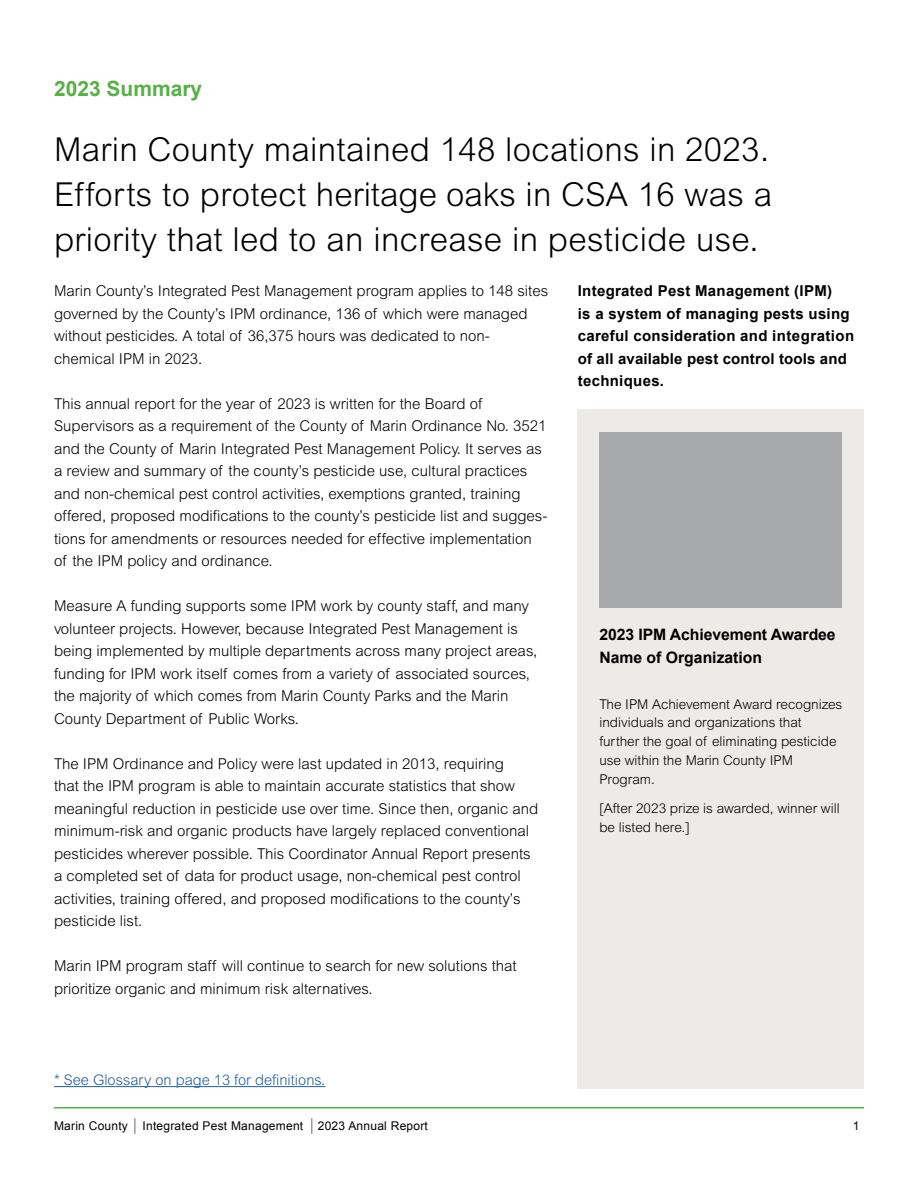
<style>
.page{position:relative;width:918px;height:1188px;background:#fff}
.page>*{position:absolute;margin:0;border:0;box-sizing:border-box;transform-origin:0 0}
.t1{font:300 33px/45px "Arial MT Std";letter-spacing:.01em;color:#000;text-align:justify}
.Chapter_Title_toc_read{font:700 21px "Arial";color:#56b146}
.Title_Subhead_toc_read{font:700 15.75px "Arial";letter-spacing:-.005em;color:#000}
.Body{font:700 15.75px "Arial";color:#000}
.Body-2{font:300 15px/22.5px "Arial MT Std";color:#000}
.Body-3{font:700 15px/22.5px "Arial";letter-spacing:.02em;color:#000}
.Body-4{font:300 14.7px "Arial MT Std";color:#215e9e}
.Sidebar{font:300 13.5px/18.8px "Arial MT Std";color:#000}
.t2{font:12px "Arial";letter-spacing:.02em;color:#000}
</style>
<div class="page">
<hr style="left:54px;top:1107px;width:810px;height:1px;background:#56b146">
<svg style="left:135px;top:1118px;width:1px;height:16px"></svg>
<svg style="left:312px;top:1118px;width:1px;height:16px"></svg>
<div style="left:578px;top:409px;width:286px;height:680px;background:#e8e7e4"></div>
<hr style="left:54px;top:1086px;width:271px;height:1px;background:#215e9e">
<div style="left:599px;top:432px;width:243px;height:176px;background:#a7a9ac"></div>
<p class="Chapter_Title_toc_read" style="left:54px;top:75px;width:150px">2023 Summary</p>
<p class="t1" style="left:54px;top:126px;width:720px">Marin County maintained 148 locations in 2023.<br>Efforts to protect heritage oaks in CSA 16 was a priority that led to an increase in pesticide use.</p>
<p class="Body-3" style="left:578px;top:280px;width:278px">Integrated Pest Management (IPM)<br>is a system of managing pests using careful consideration and integration of all available pest control tools and techniques.</p>
<p class="Body-2" style="left:54px;top:279px;width:496px">Marin County’s Integrated Pest Management program applies to 148 sites governed by the County’s IPM ordinance, 136 of which were managed without pesticides. A total of 36,375 hours was dedicated to non&shy;chemical IPM in 2023.</p>
<p class="Body-2" style="left:54px;top:392px;width:495px">This annual report for the year of 2023 is written for the Board of Supervisors as a requirement of the County of Marin Ordinance No. 3521 and the County of Marin Integrated Pest Management Policy. It serves as a review and summary of the county’s pesticide use, cultural practices and non-chemical pest control activities, exemptions granted, training offered, proposed modifications to the county’s pesticide list and sugges&shy;tions for amendments or resources needed for effective implementation of the IPM policy and ordinance.</p>
<p class="Body-2" style="left:54px;top:594px;width:485px">Measure A funding supports some IPM work by county staff, and many volunteer projects. However, because Integrated Pest Management is being implemented by multiple departments across many project areas, funding for IPM work itself comes from a variety of associated sources, the majority of which comes from Marin County Parks and the Marin County Department of Public Works.</p>
<p class="Body-2" style="left:54px;top:752px;width:486px">The IPM Ordinance and Policy were last updated in 2013, requiring<br>that the IPM program is able to maintain accurate statistics that show meaningful reduction in pesticide use over time. Since then, organic and minimum-risk and organic products have largely replaced conventional pesticides wherever possible. This Coordinator Annual Report presents a completed set of data for product usage, non-chemical pest control activities, training offered, and proposed modifications to the county’s pesticide list.</p>
<p class="Body-2" style="left:54px;top:954px;width:464px">Marin IPM program staff will continue to search for new solutions that prioritize organic and minimum risk alternatives.</p>
<p class="Title_Subhead_toc_read" style="left:599px;top:624px;width:238px">2023 IPM Achievement Awardee</p>
<p class="Body" style="left:599px;top:647px;width:164px">Name of Organization</p>
<p class="Sidebar" style="left:599px;top:694px;width:244px">The IPM Achievement Award recognizes individuals and organizations that further the goal of eliminating pesticide use within the Marin County IPM<br>Program.</p>
<p class="Sidebar" style="left:599px;top:799px;width:242px">[After 2023 prize is awarded, winner will be listed here.]</p>
<p class="Body-4" style="left:54px;top:1072px;width:273px">* See Glossary on page 13 for definitions.</p>
<p class="t2" style="left:54px;top:1118px;width:375px">Marin County Integrated Pest Management 2023 Annual Report</p>
<p class="t2" style="left:853px;top:1118px;width:8px">1</p>
</div>
